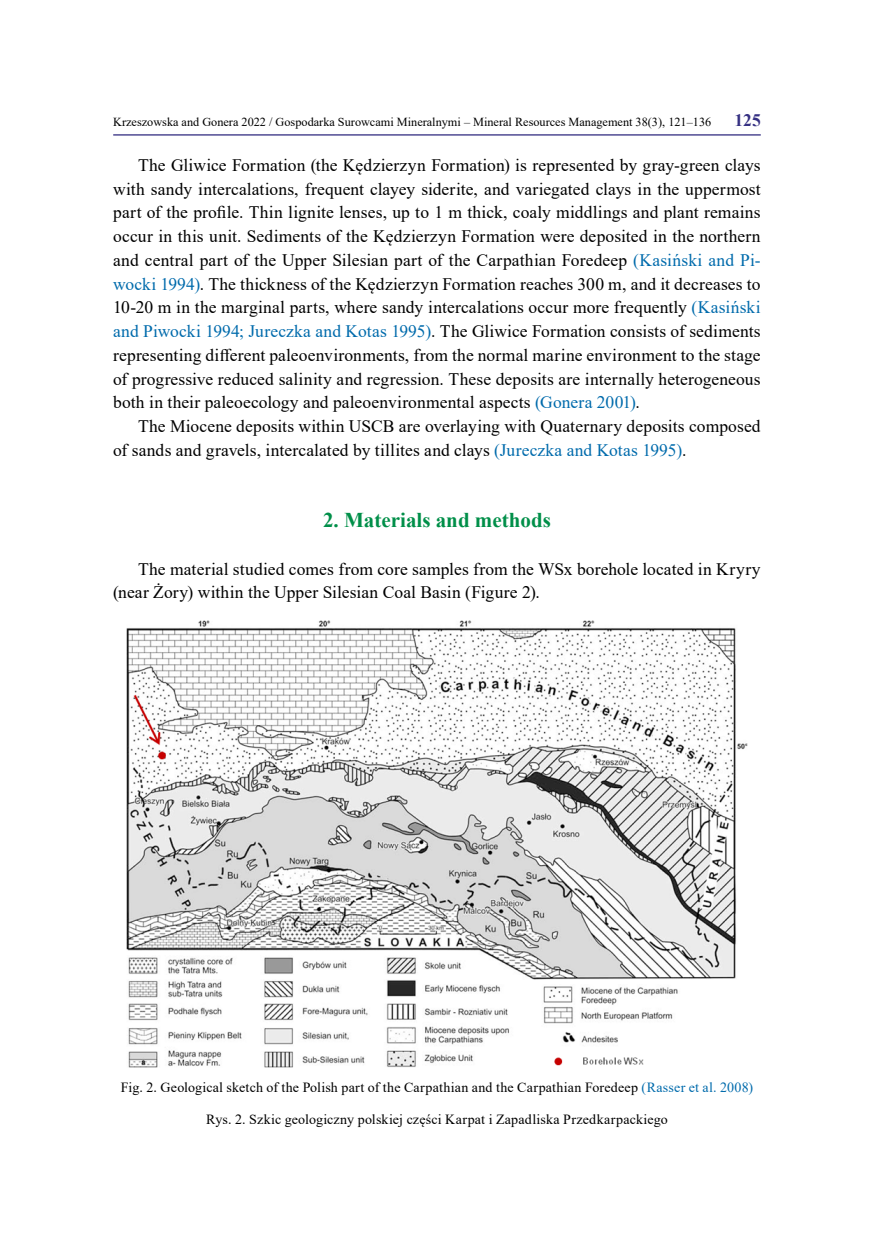
<style>
.page{position:relative;width:874px;height:1241px;background:#fff}
.page>*{position:absolute;margin:0;border:0;box-sizing:border-box;transform-origin:0 0}
.t1{font:700 21px "Times New Roman";color:#008f49}
.t2{font:17.5px/23.8px "Times New Roman";letter-spacing:.005em;color:#000}
.t3{font:700 17.5px "Times New Roman";color:#363183}
.t4{font:14px "Times New Roman";letter-spacing:.015em;color:#000}
.t5{font:12.25px "Times New Roman";color:#000}
.s1{color:#006bac}
</style>
<div class="page">
<hr style="left:113px;top:134px;width:647px;height:1px;background:#363183">
<img style="left:126px;top:620px;width:621px;height:447px">
<p class="t5" style="left:113px;top:113px;width:599px">Krzeszowska and Gonera 2022 / Gospodarka Surowcami Mineralnymi – Mineral Resources Management 38(3), 121–136</p>
<p class="t3" style="left:734px;top:107px;width:28px">125</p>
<p class="t2" style="left:113px;top:153px;width:648px;text-align:justify;text-indent:25px">The Gliwice Formation (the Kędzierzyn Formation) is represented by gray-green clays with sandy intercalations, frequent clayey siderite, and variegated clays in the uppermost part of the profile. Thin lignite lenses, up to 1 m thick, coaly middlings and plant remains occur in this unit. Sediments of the Kędzierzyn Formation were deposited in the northern and central part of the Upper Silesian part of the Carpathian Foredeep <span class="s1">(Kasiński and Pi&shy;wocki 1994)</span>. The thickness of the Kędzierzyn Formation reaches 300 m, and it decreases to 10-20 m in the marginal parts, where sandy intercalations occur more frequently <span class="s1">(Kasiński and Piwocki 1994; Jureczka and Kotas 1995)</span>. The Gliwice Formation consists of sediments representing different paleoenvironments, from the normal marine environment to the stage of progressive reduced salinity and regression. These deposits are internally heterogeneous both in their paleoecology and paleoenvironmental aspects <span class="s1">(Gonera 2001)</span>.</p>
<p class="t2" style="left:113px;top:413px;width:648px;text-indent:25px">The Miocene deposits within USCB are overlaying with Quaternary deposits composed of sands and gravels, intercalated by tillites and clays <span class="s1">(Jureczka and Kotas 1995)</span>.</p>
<p class="t1" style="left:323px;top:505px;width:229px">2. Materials and methods</p>
<p class="t2" style="left:113px;top:556px;width:648px;text-indent:25px">The material studied comes from core samples from the WSx borehole located in Kryry (near Żory) within the Upper Silesian Coal Basin (Figure 2).</p>
<p class="t4" style="left:121px;top:1077px;width:633px">Fig. 2. Geological sketch of the Polish part of the Carpathian and the Carpathian Foredeep <span class="s1">(Rasser et al. 2008)</span></p>
<p class="t4" style="left:206px;top:1109px;width:463px">Rys. 2. Szkic geologiczny polskiej części Karpat i Zapadliska Przedkarpackiego</p>
</div>
